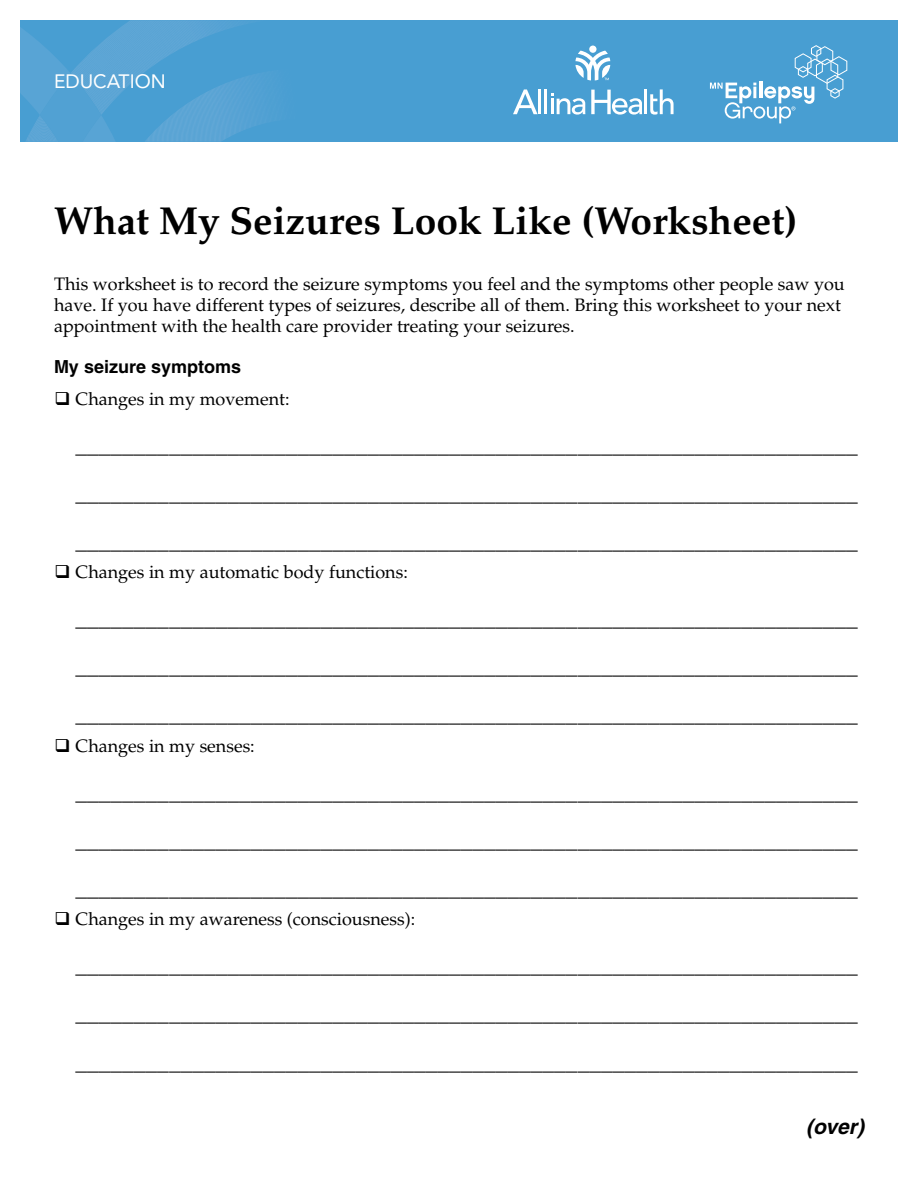
<style>
.page{position:relative;width:918px;height:1188px;background:#fff}
.page>*{position:absolute;margin:0;border:0;box-sizing:border-box;transform-origin:0 0}
.t1{font:700 39px "Palatino";color:#000}
.t2{font:700 21px "Helvetica";color:#000}
.t3{font:italic 700 21px "Helvetica";color:#000}
.t4{font:19.2px "Avenir LT Std";color:#fff}
.t5{font:18px/21px "Palatino";color:#000}
.t6{font:700 18px "Helvetica";color:#000}
</style>
<div class="page">
<div style="left:20px;top:20px;width:878px;height:122px;background:#489ed2"></div>
<svg style="left:20px;top:20px;width:246px;height:122px"></svg>
<svg style="left:575px;top:51px;width:35px;height:29px"></svg>
<div style="left:589px;top:46px;width:8px;height:7px;background:#fff;border-radius:50%"></div>
<hr style="left:538px;top:89px;width:3px;height:25px;background:#fff">
<hr style="left:544px;top:89px;width:3px;height:25px;background:#fff">
<hr style="left:645px;top:89px;width:2px;height:25px;background:#fff">
<svg style="left:650px;top:89px;width:24px;height:26px"></svg>
<svg style="left:551px;top:93px;width:34px;height:22px"></svg>
<svg style="left:513px;top:89px;width:25px;height:25px"></svg>
<svg style="left:591px;top:90px;width:51px;height:25px"></svg>
<svg style="left:710px;top:45px;width:138px;height:78px"></svg>
<p class="t4" style="left:54px;top:70px;width:113px">EDUCATION</p>
<h1 class="t1" style="left:54px;top:198px;width:745px">What My Seizures Look Like (Worksheet)</h1>
<p class="t5" style="left:54px;top:274px;width:792px">This worksheet is to record the seizure symptoms you feel and the symptoms other people saw you have. If you have different types of seizures, describe all of them. Bring this worksheet to your next appointment with the health care provider treating your seizures.</p>
<p class="t6" style="left:54px;top:355px;width:189px">My seizure symptoms</p>
<p class="t5" style="left:76px;top:388px;width:215px">Changes in my movement:</p>
<p class="t2" style="left:76px;top:432px;width:784px">___________________________________________________________________</p>
<p class="t2" style="left:76px;top:480px;width:784px">___________________________________________________________________</p>
<p class="t2" style="left:76px;top:528px;width:784px">___________________________________________________________________</p>
<p class="t5" style="left:76px;top:562px;width:334px">Changes in my automatic body functions:</p>
<p class="t2" style="left:76px;top:606px;width:784px">___________________________________________________________________</p>
<p class="t2" style="left:76px;top:654px;width:784px">___________________________________________________________________</p>
<p class="t2" style="left:76px;top:702px;width:784px">___________________________________________________________________</p>
<p class="t5" style="left:76px;top:736px;width:181px">Changes in my senses:</p>
<p class="t2" style="left:76px;top:780px;width:784px">___________________________________________________________________</p>
<p class="t2" style="left:76px;top:828px;width:784px">___________________________________________________________________</p>
<p class="t2" style="left:76px;top:876px;width:784px">___________________________________________________________________</p>
<p class="t5" style="left:76px;top:909px;width:341px">Changes in my awareness (consciousness):</p>
<p class="t2" style="left:76px;top:953px;width:784px">___________________________________________________________________</p>
<p class="t2" style="left:76px;top:1001px;width:784px">___________________________________________________________________</p>
<p class="t2" style="left:76px;top:1049px;width:784px">___________________________________________________________________</p>
<p class="t3" style="left:806px;top:1114px;width:59px">(over)</p>
</div>
